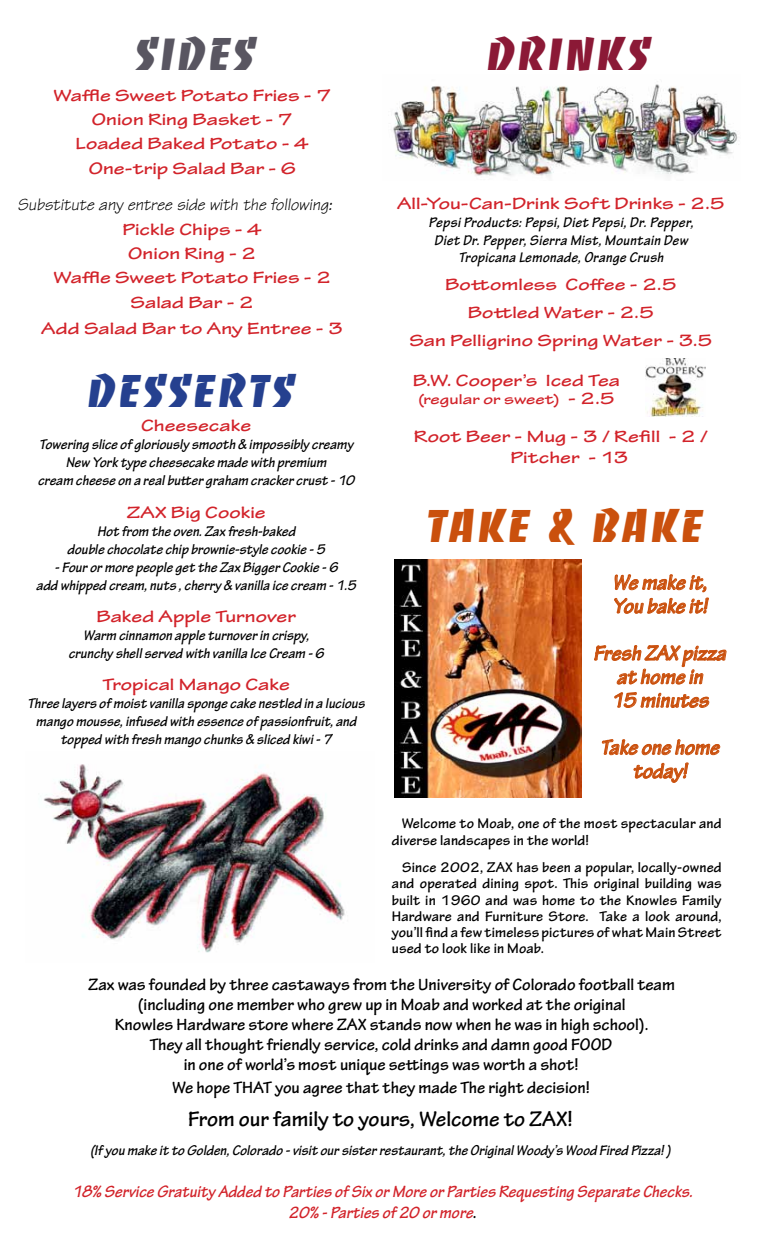
<style>
.page{position:relative;width:765px;height:1260px;background:#fff}
.page>*{position:absolute;margin:0;border:0;box-sizing:border-box;transform-origin:0 0}
.t1{font:45px "Banco";letter-spacing:.05em;color:#ca500d}
.t2{font:45px "Banco";letter-spacing:.04em;color:#25408f}
.t3{font:45px "Banco";letter-spacing:.045em;color:#8b1936}
.t4{font:45px "Banco";letter-spacing:.045em;color:#595661}
.t5{font:700 22.5px "Tekton Pro";color:#000}
.t6{font:italic 700 22.12px/23.6px "Tekton Pro";letter-spacing:-.01em;color:#ca500d;text-align:center}
.t7{font:700 expanded 17.5px/24.4px "Tekton Pro";letter-spacing:.005em;color:#d2232a;text-align:center}
.t8{font:700 17.5px/20px "Tekton Pro";color:#000;text-align:center}
.t9{font:italic 700 17.5px/21px "Tekton Pro";letter-spacing:-.005em;color:#d2232a;text-align:center}
.t10{font:italic 17.5px "Tekton";letter-spacing:-.005em;color:#000}
.t11{font:italic 700 15px/18px "Tekton Pro";letter-spacing:-.005em;color:#000;text-align:center}
.t12{font:700 15px/16.2px "Tekton Pro";letter-spacing:.01em;color:#000}
.t13{font:italic 700 15px/17.5px "Tekton Pro";letter-spacing:.015em;color:#000;text-align:center}
.t14{font:700 expanded 15px "Tekton Pro";letter-spacing:.005em;color:#d2232a}
.s1{font-size:17.5px}
.s2{font-style:normal;color:#000}
</style>
<div class="page">
<img style="left:645px;top:359px;width:60px;height:57px">
<img style="left:393px;top:84px;width:345px;height:92px">
<img style="left:44px;top:764px;width:301px;height:189px">
<img style="left:395px;top:560px;width:187px;height:238px">
<svg style="left:615px;top:575px;width:91px;height:17px"></svg>
<svg style="left:615px;top:598px;width:94px;height:16px"></svg>
<svg style="left:594px;top:645px;width:133px;height:39px"></svg>
<svg style="left:614px;top:692px;width:95px;height:16px"></svg>
<svg style="left:602px;top:739px;width:118px;height:16px"></svg>
<svg style="left:634px;top:763px;width:54px;height:20px"></svg>
<h1 class="t4" style="left:136px;top:30px;width:123px">SIDES</h1>
<h1 class="t3" style="left:488px;top:30px;width:165px">DRINKS</h1>
<p class="t7" style="left:53px;top:83px;width:279px">Waffle Sweet Potato Fries - 7<br>Onion Ring Basket - 7<br>Loaded Baked Potato - 4<br>One-trip Salad Bar - 6</p>
<p class="t10" style="left:17px;top:193px;width:316px">Substitute any entree side with the following:</p>
<p class="t7" style="left:53px;top:217px;width:279px">Pickle Chips - 4<br>Onion Ring - 2<br>Waffle Sweet Potato Fries - 2<br>Salad Bar - 2</p>
<p class="t7" style="left:41px;top:317px;width:303px">Add Salad Bar to Any Entree - 3</p>
<h1 class="t2" style="left:89px;top:367px;width:209px">DESSERTS</h1>
<p class="t7" style="left:141px;top:414px;width:112px">Cheesecake</p>
<p class="t11" style="left:38px;top:436px;width:319px">Towering slice of gloriously smooth &amp; impossibly creamy<br>New York type cheesecake made with premium<br>cream cheese on a real butter graham cracker crust - 10</p>
<p class="t7" style="left:127px;top:500px;width:141px">ZAX Big Cookie</p>
<p class="t11" style="left:67px;top:522px;width:259px">Hot from the oven. Zax fresh-baked<br>double chocolate chip brownie-style cookie - 5</p>
<p class="t11" style="left:36px;top:558px;width:322px">- Four or more people get the Zax Bigger Cookie - 6<br>add whipped cream, nuts , cherry &amp; vanilla ice cream - 1.5</p>
<p class="t7" style="left:96px;top:604px;width:201px">Baked Apple Turnover</p>
<p class="t11" style="left:68px;top:626px;width:257px">Warm cinnamon apple turnover in crispy, crunchy shell served with vanilla Ice Cream - 6</p>
<p class="t7" style="left:102px;top:673px;width:189px">Tropical Mango Cake</p>
<p class="t11" style="left:28px;top:695px;width:339px">Three layers of moist vanilla sponge cake nestled in a lucious mango mousse, infused with essence of passionfruit, and topped with fresh mango chunks &amp; sliced kiwi - 7</p>
<p class="t7" style="left:397px;top:192px;width:329px">All-You-Can-Drink Soft Drinks - 2.5</p>
<p class="t13" style="left:429px;top:214px;width:266px">Pepsi Products: Pepsi, Diet Pepsi, Dr. Pepper,<br>Diet Dr. Pepper, Sierra Mist, Mountain Dew<br>Tropicana Lemonade, Orange Crush</p>
<p class="t7" style="left:409px;top:271px;width:305px;line-height:28.1px">Bottomless Coffee - 2.5<br>Bottled Water - 2.5<br>San Pelligrino Spring Water - 3.5</p>
<p class="t7" style="left:413px;top:368px;width:209px">B.W. Cooper’s Iced Tea</p>
<p class="t14" style="left:418px;top:391px;width:199px">(regular or sweet) <span class="s1">- 2.5</span></p>
<p class="t7" style="left:511px;top:426px;width:199px;line-height:21px;text-align:left;text-indent:-97px">Root Beer - Mug - 3 / Refill - 2 /<br>Pitcher - 13</p>
<h1 class="t1" style="left:427px;top:502px;width:279px">TAKE &amp; BAKE</h1>
<h3 class="t6" style="left:612px;top:571px;width:96px;text-align:left">We make it,<br>You bake it!</h3>
<h3 class="t6" style="left:593px;top:642px;width:134px">Fresh ZAX pizza at home in<br>15 minutes</h3>
<h3 class="t6" style="left:600px;top:736px;width:121px">Take one home today!</h3>
<p class="t12" style="left:392px;top:816px;width:331px;text-indent:10px">Welcome to Moab, one of the most spectacular and diverse landscapes in the world!</p>
<p class="t12" style="left:392px;top:859px;width:331px;text-align:justify;text-indent:10px">Since 2002, ZAX has been a popular, locally-owned and operated dining spot. This original building was built in 1960 and was home to the Knowles Family Hardware and Furniture Store. Take a look around, you’ll find a few timeless pictures of what Main Street used to look like in Moab.</p>
<p class="t8" style="left:88px;top:975px;width:588px">Zax was founded by three castaways from the University of Colorado football team (including one member who grew up in Moab and worked at the original<br>Knowles Hardware store where zax stands now when he was in high school).<br>They all thought friendly service, cold drinks and damn good FOOD<br>in one of world’s most unique settings was worth a shot!</p>
<p class="t8" style="left:172px;top:1077px;width:419px">We hope THAT you agree that they made The right decision!</p>
<h2 class="t5" style="left:188px;top:1106px;width:386px">From our family to yours, Welcome to ZAX!</h2>
<p class="t11" style="left:90px;top:1141px;width:582px">(If you make it to Golden, Colorado - visit our sister restaurant, the Original Woody’s Wood Fired Pizza! )</p>
<p class="t9" style="left:72px;top:1182px;width:622px">18% Service Gratuity Added to Parties of Six or More or Parties Requesting Separate Checks.<br>20% - Parties of 20 or more<span class="s2">.</span></p>
</div>
